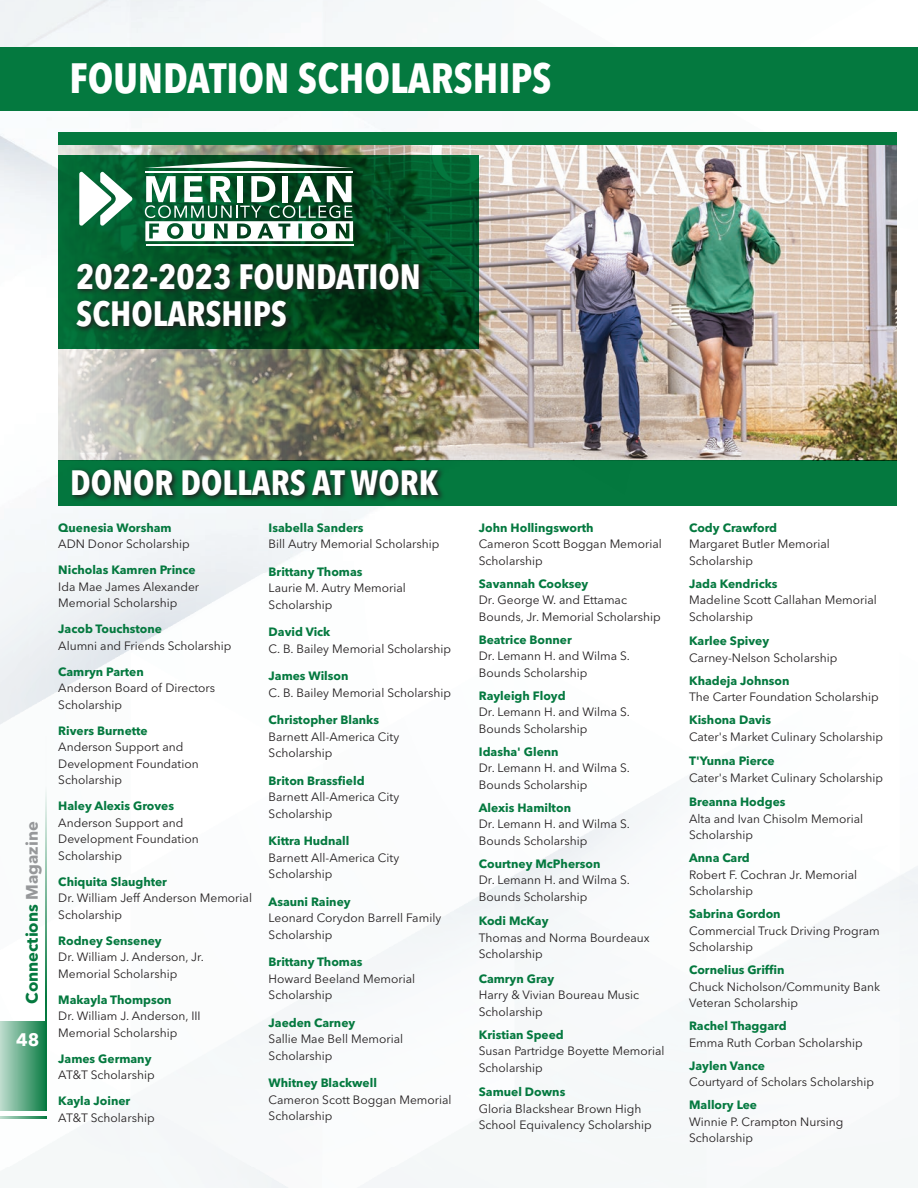
<style>
.page{position:relative;width:918px;height:1188px;background:#fff}
.page>*{position:absolute;margin:0;border:0;box-sizing:border-box;transform-origin:0 0}
.t1{font:700 condensed 42px "Avenir Next LT Pro";color:#fff}
.t2{font:700 condensed 34.95px/37.5px "Avenir Next LT Pro";color:#fff}
.t3{font:700 18px "Avenir Next LT Pro";color:#fff}
.t4{font:700 16.5px "Avenir Next LT Pro";color:#04793f}
.t5{font:12px/16.5px "Avenir Next LT Pro";color:#231f20}
.t6{font:700 12px "Avenir Next LT Pro";color:#04793f}
.s1{color:#96989a}
</style>
<div class="page">
<img style="left:0;top:574px;width:503px;height:594px">
<div style="left:195px;top:1168px;width:723px;height:20px;background:#f5f8f8"></div>
<hr style="left:45px;top:736px;width:2px;height:383px;background:#04793f">
<div style="left:0;top:1022px;width:45px;height:97px;background:linear-gradient(to right,#beddce,#0f7f47)"></div>
<div style="left:0;top:1111px;width:47px;height:5px;background:#fff"></div>
<div style="left:0;top:47px;width:918px;height:64px;background:#04793f"></div>
<img style="left:58px;top:145px;width:838px;height:316px">
<div style="left:58px;top:132px;width:838px;height:13px;background:#04793f"></div>
<div style="left:58px;top:461px;width:838px;height:45px;background:#04793f"></div>
<svg style="left:58px;top:155px;width:421px;height:194px;background:#045428"></svg>
<svg style="left:79px;top:172px;width:54px;height:54px"></svg>
<svg style="left:71px;top:468px;width:372px;height:33px"></svg>
<svg style="left:75px;top:260px;width:351px;height:74px;background:#0b3c1f"></svg>
<svg style="left:144px;top:161px;width:209px;height:7px"></svg>
<hr style="left:145px;top:171px;width:208px;height:1px;background:#fff">
<hr style="left:146px;top:244px;width:208px;height:2px;background:#fff">
<svg style="left:145px;top:176px;width:208px;height:65px"></svg>
<h1 class="t1" style="left:70px;top:52px;width:484px">FOUNDATION SCHOLARSHIPS</h1>
<h2 class="t2" style="left:76px;top:257px;width:346px">2022-2023 FOUNDATION<br>SCHOLARSHIPS</h2>
<h3 class="t4" style="left:22px;top:1004px;width:184px;rotate:-90deg">Connections <span class="s1">Magazine</span></h3>
<h3 class="t3" style="left:16px;top:1029px;width:25px">48</h3>
<h2 class="t2" style="left:70px;top:463px;width:370px">DONOR DOLLARS AT WORK</h2>
<p class="t6" style="left:58px;top:520px;width:115px">Quenesia Worsham</p>
<p class="t5" style="left:58px;top:536px;width:133px">ADN Donor Scholarship</p>
<p class="t6" style="left:58px;top:563px;width:139px">Nicholas Kamren Prince</p>
<p class="t5" style="left:58px;top:578px;width:142px">Ida Mae James Alexander<br>Memorial Scholarship</p>
<p class="t6" style="left:58px;top:622px;width:105px">Jacob Touchstone</p>
<p class="t5" style="left:58px;top:637px;width:175px">Alumni and Friends Scholarship</p>
<p class="t6" style="left:58px;top:664px;width:87px">Camryn Parten</p>
<p class="t5" style="left:58px;top:680px;width:158px">Anderson Board of Directors<br>Scholarship</p>
<p class="t6" style="left:58px;top:723px;width:91px">Rivers Burnette</p>
<p class="t5" style="left:58px;top:739px;width:142px">Anderson Support and<br>Development Foundation<br>Scholarship</p>
<p class="t6" style="left:58px;top:799px;width:117px">Haley Alexis Groves</p>
<p class="t5" style="left:58px;top:814px;width:142px">Anderson Support and<br>Development Foundation<br>Scholarship</p>
<p class="t6" style="left:58px;top:874px;width:110px">Chiquita Slaughter</p>
<p class="t5" style="left:58px;top:890px;width:195px">Dr. William Jeff Anderson Memorial<br>Scholarship</p>
<p class="t6" style="left:58px;top:933px;width:105px">Rodney Senseney</p>
<p class="t5" style="left:58px;top:949px;width:147px">Dr. William J. Anderson, Jr.<br>Memorial Scholarship</p>
<p class="t6" style="left:58px;top:992px;width:115px">Makayla Thompson</p>
<p class="t5" style="left:58px;top:1008px;width:144px">Dr. William J. Anderson, III<br>Memorial Scholarship</p>
<p class="t6" style="left:58px;top:1051px;width:95px">James Germany</p>
<p class="t5" style="left:58px;top:1067px;width:98px">AT&amp;T Scholarship</p>
<p class="t6" style="left:58px;top:1094px;width:73px">Kayla Joiner</p>
<p class="t5" style="left:58px;top:1109px;width:98px">AT&amp;T Scholarship</p>
<p class="t6" style="left:269px;top:520px;width:97px">Isabella Sanders</p>
<p class="t5" style="left:269px;top:536px;width:172px">Bill Autry Memorial Scholarship</p>
<p class="t6" style="left:269px;top:564px;width:95px">Brittany Thomas</p>
<p class="t5" style="left:269px;top:580px;width:139px">Laurie M. Autry Memorial<br>Scholarship</p>
<p class="t6" style="left:269px;top:625px;width:63px">David Vick</p>
<p class="t5" style="left:269px;top:640px;width:184px">C. B. Bailey Memorial Scholarship</p>
<p class="t6" style="left:269px;top:669px;width:81px">James Wilson</p>
<p class="t5" style="left:269px;top:684px;width:184px">C. B. Bailey Memorial Scholarship</p>
<p class="t6" style="left:269px;top:713px;width:112px">Christopher Blanks</p>
<p class="t5" style="left:269px;top:728px;width:132px">Barnett All-America City<br>Scholarship</p>
<p class="t6" style="left:269px;top:773px;width:97px">Briton Brassfield</p>
<p class="t5" style="left:269px;top:789px;width:132px">Barnett All-America City<br>Scholarship</p>
<p class="t6" style="left:269px;top:834px;width:82px">Kittra Hudnall</p>
<p class="t5" style="left:269px;top:849px;width:132px">Barnett All-America City<br>Scholarship</p>
<p class="t6" style="left:269px;top:894px;width:84px">Asauni Rainey</p>
<p class="t5" style="left:269px;top:910px;width:174px">Leonard Corydon Barrell Family<br>Scholarship</p>
<p class="t6" style="left:269px;top:955px;width:95px">Brittany Thomas</p>
<p class="t5" style="left:269px;top:970px;width:148px">Howard Beeland Memorial<br>Scholarship</p>
<p class="t6" style="left:269px;top:1015px;width:88px">Jaeden Carney</p>
<p class="t5" style="left:269px;top:1031px;width:136px">Sallie Mae Bell Memorial<br>Scholarship</p>
<p class="t6" style="left:269px;top:1076px;width:110px">Whitney Blackwell</p>
<p class="t5" style="left:269px;top:1091px;width:184px">Cameron Scott Boggan Memorial<br>Scholarship</p>
<p class="t6" style="left:479px;top:520px;width:116px">John Hollingsworth</p>
<p class="t5" style="left:479px;top:536px;width:184px">Cameron Scott Boggan Memorial<br>Scholarship</p>
<p class="t6" style="left:479px;top:576px;width:111px">Savannah Cooksey</p>
<p class="t5" style="left:479px;top:592px;width:183px">Dr. George W. and Ettamac<br>Bounds, Jr. Memorial Scholarship</p>
<p class="t6" style="left:479px;top:632px;width:94px">Beatrice Bonner</p>
<p class="t5" style="left:479px;top:648px;width:153px">Dr. Lemann H. and Wilma S.<br>Bounds Scholarship</p>
<p class="t6" style="left:479px;top:688px;width:88px">Rayleigh Floyd</p>
<p class="t5" style="left:479px;top:704px;width:153px">Dr. Lemann H. and Wilma S.<br>Bounds Scholarship</p>
<p class="t6" style="left:479px;top:744px;width:81px">Idasha' Glenn</p>
<p class="t5" style="left:479px;top:760px;width:153px">Dr. Lemann H. and Wilma S.<br>Bounds Scholarship</p>
<p class="t6" style="left:479px;top:800px;width:94px">Alexis Hamilton</p>
<p class="t5" style="left:479px;top:816px;width:153px">Dr. Lemann H. and Wilma S.<br>Bounds Scholarship</p>
<p class="t6" style="left:479px;top:856px;width:123px">Courtney McPherson</p>
<p class="t5" style="left:479px;top:872px;width:153px">Dr. Lemann H. and Wilma S.<br>Bounds Scholarship</p>
<p class="t6" style="left:479px;top:914px;width:71px">Kodi McKay</p>
<p class="t5" style="left:479px;top:929px;width:172px">Thomas and Norma Bourdeaux<br>Scholarship</p>
<p class="t6" style="left:479px;top:971px;width:77px">Camryn Gray</p>
<p class="t5" style="left:479px;top:987px;width:162px">Harry &amp; Vivian Boureau Music<br>Scholarship</p>
<p class="t6" style="left:479px;top:1027px;width:86px">Kristian Speed</p>
<p class="t5" style="left:479px;top:1043px;width:187px">Susan Partridge Boyette Memorial<br>Scholarship</p>
<p class="t6" style="left:479px;top:1085px;width:88px">Samuel Downs</p>
<p class="t5" style="left:479px;top:1100px;width:174px">Gloria Blackshear Brown High<br>School Equivalency Scholarship</p>
<p class="t6" style="left:689px;top:520px;width:90px">Cody Crawford</p>
<p class="t5" style="left:689px;top:536px;width:142px">Margaret Butler Memorial<br>Scholarship</p>
<p class="t6" style="left:689px;top:576px;width:90px">Jada Kendricks</p>
<p class="t5" style="left:689px;top:592px;width:189px">Madeline Scott Callahan Memorial<br>Scholarship</p>
<p class="t6" style="left:689px;top:634px;width:82px">Karlee Spivey</p>
<p class="t5" style="left:689px;top:649px;width:150px">Carney-Nelson Scholarship</p>
<p class="t6" style="left:689px;top:673px;width:102px">Khadeja Johnson</p>
<p class="t5" style="left:689px;top:689px;width:191px">The Carter Foundation Scholarship</p>
<p class="t6" style="left:689px;top:713px;width:84px">Kishona Davis</p>
<p class="t5" style="left:689px;top:728px;width:196px">Cater's Market Culinary Scholarship</p>
<p class="t6" style="left:689px;top:754px;width:87px">T'Yunna Pierce</p>
<p class="t5" style="left:689px;top:769px;width:196px">Cater's Market Culinary Scholarship</p>
<p class="t6" style="left:689px;top:795px;width:98px">Breanna Hodges</p>
<p class="t5" style="left:689px;top:810px;width:176px">Alta and Ivan Chisolm Memorial<br>Scholarship</p>
<p class="t6" style="left:689px;top:851px;width:62px">Anna Card</p>
<p class="t5" style="left:689px;top:866px;width:170px">Robert F. Cochran Jr. Memorial<br>Scholarship</p>
<p class="t6" style="left:689px;top:907px;width:93px">Sabrina Gordon</p>
<p class="t5" style="left:689px;top:922px;width:192px">Commercial Truck Driving Program<br>Scholarship</p>
<p class="t6" style="left:689px;top:963px;width:97px">Cornelius Griffin</p>
<p class="t5" style="left:689px;top:978px;width:193px">Chuck Nicholson/Community Bank<br>Veteran Scholarship</p>
<p class="t6" style="left:689px;top:1019px;width:99px">Rachel Thaggard</p>
<p class="t5" style="left:689px;top:1034px;width:175px">Emma Ruth Corban Scholarship</p>
<p class="t6" style="left:689px;top:1058px;width:77px">Jaylen Vance</p>
<p class="t5" style="left:689px;top:1074px;width:186px">Courtyard of Scholars Scholarship</p>
<p class="t6" style="left:689px;top:1098px;width:69px">Mallory Lee</p>
<p class="t5" style="left:689px;top:1113px;width:156px">Winnie P. Crampton Nursing<br>Scholarship</p>
</div>
